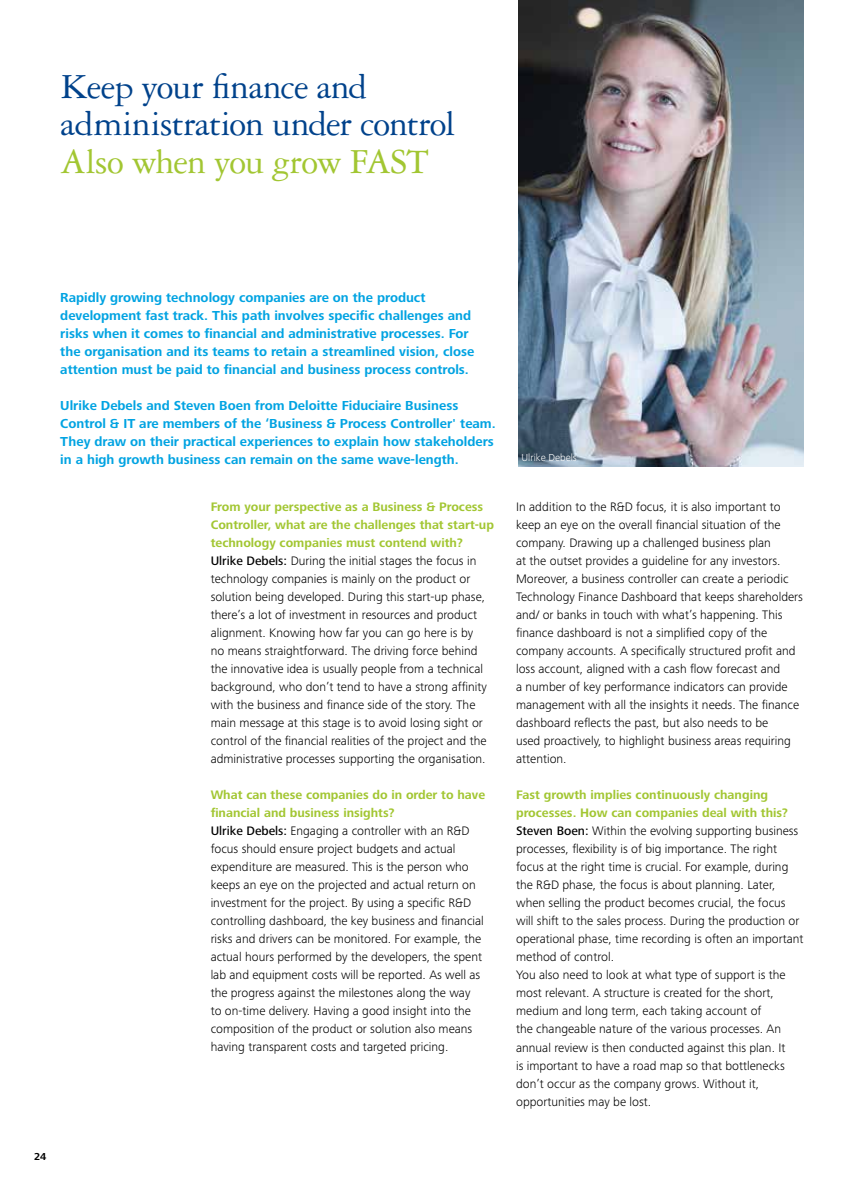
<style>
.page{position:relative;width:864px;height:1191px;background:#fff}
.page>*{position:absolute;margin:0;border:0;box-sizing:border-box;transform-origin:0 0}
.t1{font:37.5px/37.5px "Garamond 3 LT Std";letter-spacing:-.02em;color:#01428b}
.t2{font:37.5px "Garamond 3 LT Std";letter-spacing:-.025em;color:#a2c632}
.t3{font:700 13.5px/18px "Frutiger Next Pro";color:#00a3e2}
.t4{font:300 12.75px/18px "Frutiger Next Pro";color:#000}
.t5{font:300 10.5px "Frutiger Next Pro";color:#fff}
.t6{font:700 10.5px "Frutiger Next Pro";color:#000}
.s1{font-weight:700;color:#a2c632}
.s2{font-weight:500}
</style>
<div class="page">
<img style="left:518px;top:0;width:285px;height:466px">
<h1 class="t1" style="left:60px;top:68px;width:396px">Keep your finance and administration under control</h1>
<h1 class="t2" style="left:60px;top:141px;width:370px">Also when you grow FAST</h1>
<p class="t3" style="left:60px;top:289px;width:415px">Rapidly growing technology companies are on the product development fast track. This path involves specific challenges and risks when it comes to financial and administrative processes. For the organisation and its teams to retain a streamlined vision, close attention must be paid to financial and business process controls.</p>
<p class="t3" style="left:60px;top:397px;width:437px">Ulrike Debels and Steven Boen from Deloitte Fiduciaire Business Control &amp; IT are members of the ‘Business &amp; Process Controller' team.<br>They draw on their practical experiences to explain how stakeholders in a high growth business can remain on the same wave-length.</p>
<p class="t4" style="left:210px;top:498px;width:285px"><span class="s1">From your perspective as a Business &amp; Process Controller, what are the challenges that start-up technology companies must contend with?<br></span><span class="s2">Ulrike Debels:</span> During the initial stages the focus in technology companies is mainly on the product or solution being developed. During this start-up phase, there’s a lot of investment in resources and product alignment. Knowing how far you can go here is by<br>no means straightforward. The driving force behind the innovative idea is usually people from a technical background, who don’t tend to have a strong affinity with the business and finance side of the story. The main message at this stage is to avoid losing sight or control of the financial realities of the project and the administrative processes supporting the organisation.</p>
<p class="t4" style="left:210px;top:786px;width:276px"><span class="s1">What can these companies do in order to have financial and business insights?<br></span><span class="s2">Ulrike Debels:</span> Engaging a controller with an R&amp;D focus should ensure project budgets and actual expenditure are measured. This is the person who keeps an eye on the projected and actual return on investment for the project. By using a specific R&amp;D controlling dashboard, the key business and financial risks and drivers can be monitored. For example, the actual hours performed by the developers, the spent lab and equipment costs will be reported. As well as the progress against the milestones along the way<br>to on-time delivery. Having a good insight into the composition of the product or solution also means having transparent costs and targeted pricing.</p>
<p class="t6" style="left:34px;top:1150px;width:14px">24</p>
<p class="t5" style="left:521px;top:451px;width:57px">Ulrike Debels</p>
<p class="t4" style="left:516px;top:498px;width:288px">In addition to the R&amp;D focus, it is also important to keep an eye on the overall financial situation of the company. Drawing up a challenged business plan<br>at the outset provides a guideline for any investors.<br>Moreover, a business controller can create a periodic Technology Finance Dashboard that keeps shareholders and/ or banks in touch with what’s happening. This finance dashboard is not a simplified copy of the company accounts. A specifically structured profit and loss account, aligned with a cash flow forecast and<br>a number of key performance indicators can provide management with all the insights it needs. The finance dashboard reflects the past, but also needs to be<br>used proactively, to highlight business areas requiring attention.</p>
<p class="t4" style="left:516px;top:786px;width:289px"><span class="s1">Fast growth implies continuously changing processes. How can companies deal with this?<br></span><span class="s2">Steven Boen:</span> Within the evolving supporting business processes, flexibility is of big importance. The right focus at the right time is crucial. For example, during the R&amp;D phase, the focus is about planning. Later, when selling the product becomes crucial, the focus will shift to the sales process. During the production or operational phase, time recording is often an important method of control.<br>You also need to look at what type of support is the most relevant. A structure is created for the short, medium and long term, each taking account of<br>the changeable nature of the various processes. An annual review is then conducted against this plan. It<br>is important to have a road map so that bottlenecks don’t occur as the company grows. Without it, opportunities may be lost.</p>
</div>
